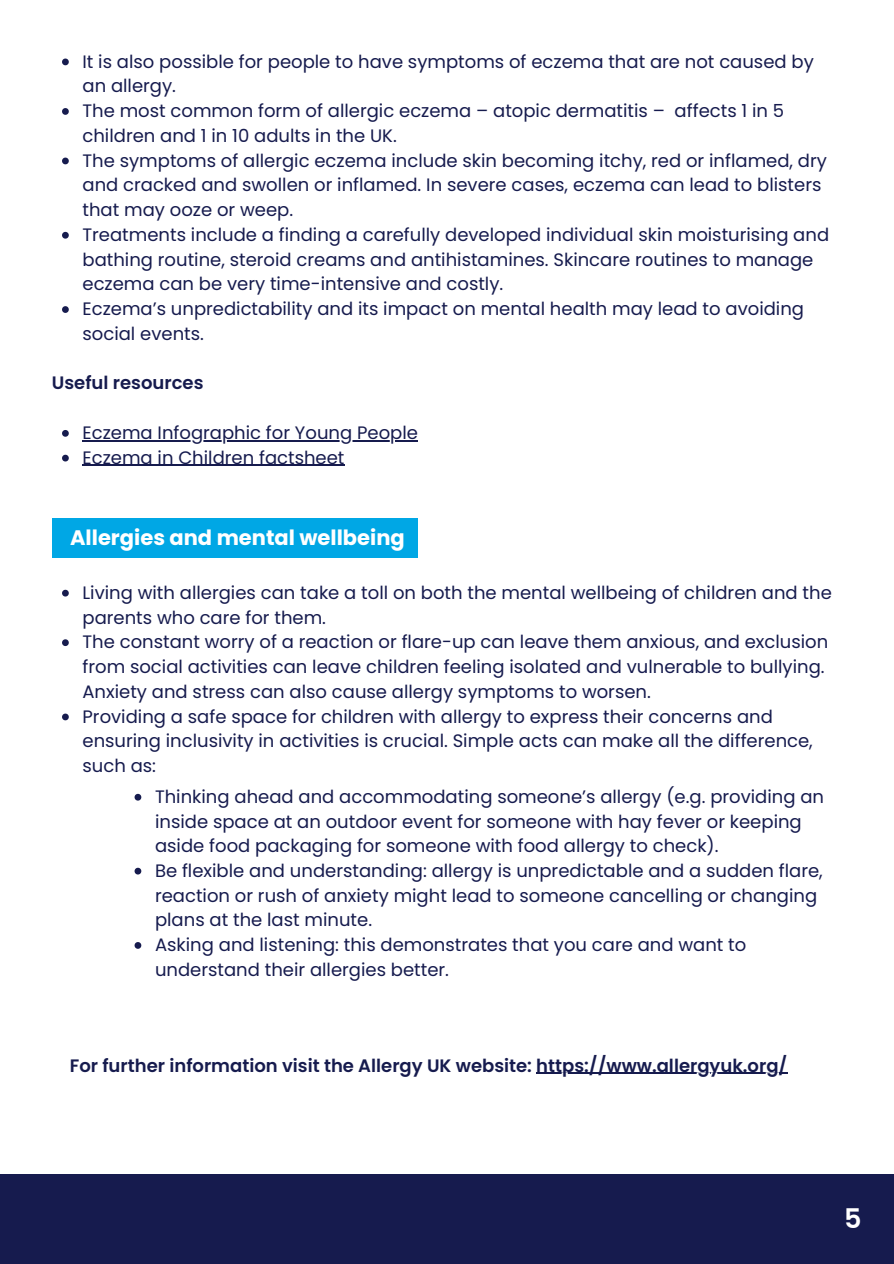
<style>
.page{position:relative;width:894px;height:1264px;background:#fff}
.page>*{position:absolute;margin:0;border:0;box-sizing:border-box;transform-origin:0 0}
.t1{font:600 27px "Poppins";color:#fff}
.t2{font:700 21px "Poppins";color:#fff}
.t3{font:18px/24.8px "Poppins";color:#161b4e}
.t4{font:600 18px "Poppins";color:#161b4e}
</style>
<div class="page">
<div style="left:0;top:1174px;width:893px;height:89px;background:#161b4e"></div>
<svg style="left:62px;top:59px;width:7px;height:6px"></svg>
<svg style="left:62px;top:108px;width:7px;height:7px"></svg>
<svg style="left:62px;top:158px;width:7px;height:6px"></svg>
<svg style="left:62px;top:232px;width:7px;height:7px"></svg>
<svg style="left:62px;top:306px;width:7px;height:7px"></svg>
<svg style="left:62px;top:430px;width:7px;height:7px"></svg>
<hr style="left:82px;top:440px;width:336px;height:1px;background:#161b4e">
<svg style="left:62px;top:455px;width:7px;height:6px"></svg>
<hr style="left:82px;top:465px;width:262px;height:1px;background:#161b4e">
<div style="left:52px;top:518px;width:365px;height:40px;background:#00a7e5"></div>
<svg style="left:62px;top:589px;width:7px;height:7px"></svg>
<svg style="left:62px;top:639px;width:7px;height:7px"></svg>
<svg style="left:62px;top:713px;width:7px;height:7px"></svg>
<svg style="left:134px;top:793px;width:7px;height:7px"></svg>
<svg style="left:134px;top:867px;width:7px;height:7px"></svg>
<svg style="left:134px;top:942px;width:7px;height:6px"></svg>
<hr style="left:536px;top:1072px;width:251px;height:1px;background:#161b4e">
<p class="t3" style="left:82px;top:49px;width:732px">It is also possible for people to have symptoms of eczema that are not caused by an allergy.</p>
<p class="t3" style="left:82px;top:98px;width:703px">The most common form of allergic eczema – atopic dermatitis – affects 1 in 5 children and 1 in 10 adults in the UK.</p>
<p class="t3" style="left:82px;top:148px;width:745px">The symptoms of allergic eczema include skin becoming itchy, red or inflamed, dry and cracked and swollen or inflamed. In severe cases, eczema can lead to blisters that may ooze or weep.</p>
<h2 class="t3" style="left:82px;top:222px;width:748px">Treatments include a finding a carefully developed individual skin moisturising and bathing routine, steroid creams and antihistamines. Skincare routines to manage eczema can be very time-intensive and costly.</h2>
<p class="t3" style="left:82px;top:296px;width:722px">Eczema’s unpredictability and its impact on mental health may lead to avoiding social events.</p>
<p class="t4" style="left:52px;top:370px;width:153px">Useful resources</p>
<h1 class="t3" style="left:82px;top:420px;width:337px">Eczema Infographic for Young People</h1>
<p class="t3" style="left:82px;top:445px;width:263px">Eczema in Children factsheet</p>
<p class="t2" style="left:70px;top:522px;width:336px">Allergies and mental wellbeing</p>
<p class="t3" style="left:82px;top:580px;width:750px">Living with allergies can take a toll on both the mental wellbeing of children and the parents who care for them.</p>
<p class="t3" style="left:82px;top:629px;width:747px">The constant worry of a reaction or flare-up can leave them anxious, and exclusion from social activities can leave children feeling isolated and vulnerable to bullying.<br>Anxiety and stress can also cause allergy symptoms to worsen.</p>
<p class="t3" style="left:82px;top:704px;width:731px">Providing a safe space for children with allergy to express their concerns and ensuring inclusivity in activities is crucial. Simple acts can make all the difference, such as:</p>
<p class="t3" style="left:155px;top:784px;width:670px">Thinking ahead and accommodating someone’s allergy (e.g. providing an inside space at an outdoor event for someone with hay fever or keeping aside food packaging for someone with food allergy to check).</p>
<h2 class="t3" style="left:155px;top:858px;width:669px">Be flexible and understanding: allergy is unpredictable and a sudden flare, reaction or rush of anxiety might lead to someone cancelling or changing plans at the last minute.</h2>
<p class="t3" style="left:155px;top:932px;width:592px">Asking and listening: this demonstrates that you care and want to understand their allergies better.</p>
<p class="t4" style="left:70px;top:1052px;width:718px">For further information visit the Allergy UK website: https://www.allergyuk.org/</p>
<p class="t1" style="left:838px;top:1199px;width:29px">451</p>
</div>
